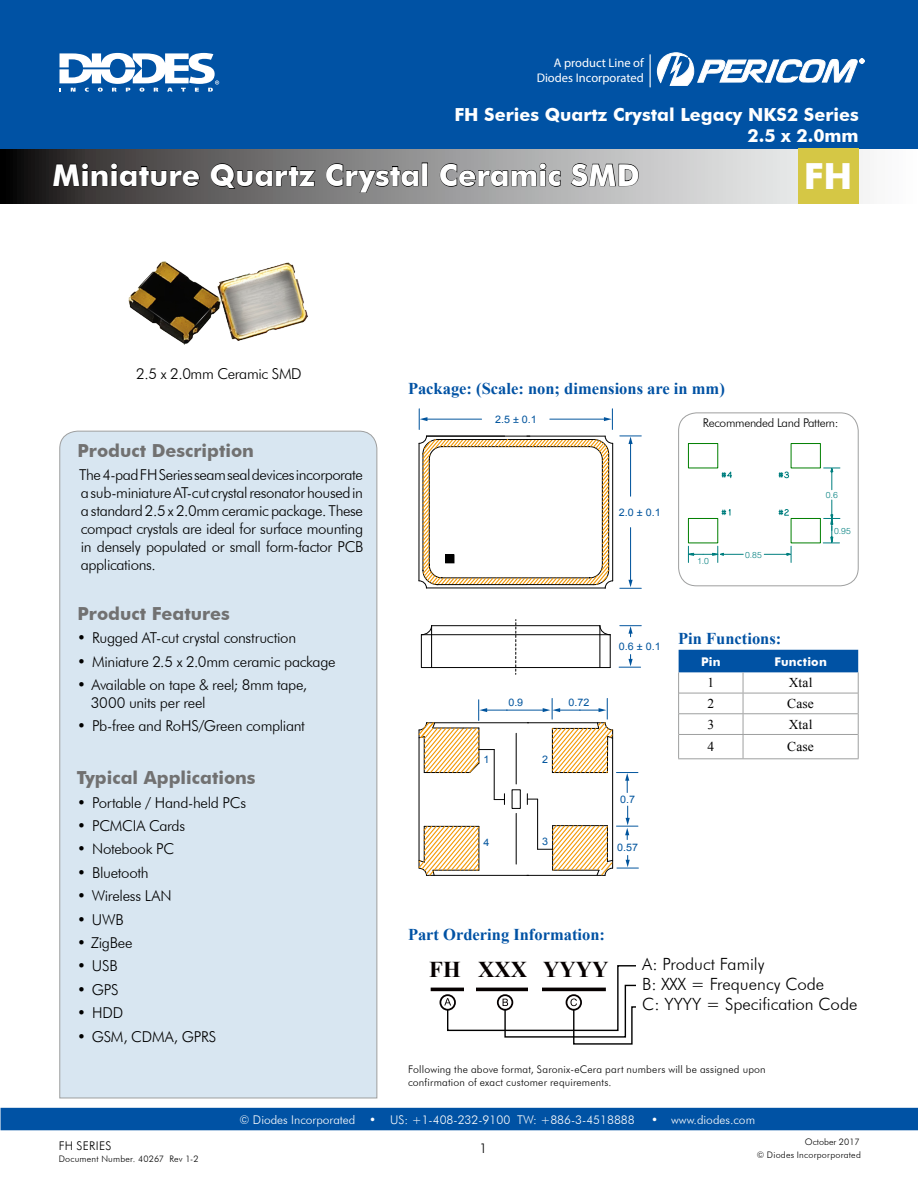
<style>
.page{position:relative;width:918px;height:1188px;background:#fff}
.page>*{position:absolute;margin:0;border:0;box-sizing:border-box;transform-origin:0 0}
.t1{font:700 36px "Futura BT";color:#fff}
.t2{font:700 30px "Futura BT";color:#fff}
.t3{font:700 22.65px "Times New Roman";color:#060000}
.t4{font:700 18px "Futura BT";color:#717171}
.t5{font:700 18px/21.6px "Futura BT";color:#fff;text-align:right}
.t6{font:300 16.8px/20.2px "Futura BT";color:#000}
.t7{font:700 16.5px "Times New Roman";color:#0052a4}
.t8{font:300 15px/18px "Futura BT";letter-spacing:-.02em;color:#000;text-align:justify}
.t9{font:13.5px "Times New Roman";letter-spacing:.01em;color:#000}
.t10{font:300 13.5px "Futura BT";color:#000}
.t11{font:12.45px/14.5px "Myriad Pro";color:#fff;text-align:right}
.t12{font:300 12px "Futura BT";color:#fff}
.t13{font:300 12px "Futura BT";letter-spacing:-.025em;color:#000}
.t14{font:700 12px "Futura BT";letter-spacing:.02em;color:#fff}
.t15{font:300 12px "Futura BT";letter-spacing:.02em;color:#000}
.t16{font:300 10.5px/12.6px "Futura BT";letter-spacing:.02em;color:#000}
.t17{font:10.35px "Arial";color:#00549d;scale:1.04 1}
.t18{font:300 9px "Futura BT";letter-spacing:.025em;color:#000}
.t19{font:300 9px "Futura BT";color:#000}
.t20{font:300 8.55px "Helvetica";color:#007f7f}
</style>
<div class="page">
<div style="left:1px;top:1108px;width:917px;height:22px;background:#0052a4"></div>
<svg style="left:0;top:148px;width:916px;height:55px;background:#97999b"></svg>
<div style="left:0;top:0;width:917px;height:148px;background:#0052a4"></div>
<svg style="left:52px;top:161px;width:148px;height:31px;background:#3a3837"></svg>
<svg style="left:210px;top:163px;width:106px;height:26px;background:#595858"></svg>
<svg style="left:326px;top:163px;width:93px;height:30px;background:#727272"></svg>
<div style="left:422px;top:163px;width:6px;height:23px;border:1px solid #000"></div>
<svg style="left:440px;top:163px;width:121px;height:24px;background:#868787"></svg>
<svg style="left:570px;top:161px;width:69px;height:31px;background:#9f9fa0"></svg>
<div style="left:799px;top:148px;width:60px;height:56px;background:#d5c745"></div>
<svg style="left:656px;top:52px;width:209px;height:34px"></svg>
<hr style="left:650px;top:54px;width:1px;height:33px;background:#fcfbfb">
<svg style="left:60px;top:53px;width:159px;height:39px"></svg>
<div style="left:59px;top:430px;width:319px;height:669px;background:#d8e6f1"></div>
<img style="left:128px;top:261px;width:180px;height:84px">
<hr style="left:431px;top:988px;width:175px;height:3px;background:#060000">
<div style="left:440px;top:994px;width:16px;height:17px;border:2px solid #060000;border-radius:50%"></div>
<svg style="left:444px;top:965px;width:192px;height:80px"></svg>
<hr style="left:610px;top:635px;width:1px;height:33px;background:#000">
<hr style="left:421px;top:635px;width:1px;height:33px;background:#000">
<hr style="left:600px;top:626px;width:1px;height:42px;background:#000">
<hr style="left:431px;top:626px;width:1px;height:42px;background:#000">
<hr style="left:432px;top:625px;width:168px;height:1px;background:#000">
<hr style="left:422px;top:667px;width:188px;height:1px;background:#000">
<hr style="left:422px;top:634px;width:188px;height:1px;background:#000">
<hr style="left:630px;top:443px;width:1px;height:53px;background:#00549d">
<svg style="left:620px;top:436px;width:21px;height:8px"></svg>
<hr style="left:630px;top:528px;width:1px;height:53px;background:#00549d">
<svg style="left:620px;top:580px;width:21px;height:9px"></svg>
<hr style="left:426px;top:419px;width:56px;height:1px;background:#00549d">
<svg style="left:419px;top:409px;width:8px;height:20px"></svg>
<hr style="left:550px;top:419px;width:55px;height:1px;background:#00549d">
<svg style="left:604px;top:409px;width:9px;height:20px"></svg>
<svg style="left:619px;top:655px;width:22px;height:13px"></svg>
<svg style="left:620px;top:625px;width:21px;height:12px"></svg>
<svg style="left:421px;top:625px;width:11px;height:10px"></svg>
<svg style="left:600px;top:625px;width:11px;height:10px"></svg>
<hr style="left:427px;top:723px;width:101px;height:1px;background:#000">
<hr style="left:419px;top:730px;width:1px;height:138px;background:#000">
<hr style="left:427px;top:875px;width:102px;height:1px;background:#000">
<svg style="left:418px;top:825px;width:62px;height:51px"></svg>
<svg style="left:515px;top:620px;width:2px;height:54px"></svg>
<hr style="left:507px;top:710px;width:37px;height:1px;background:#00549d">
<hr style="left:516px;top:733px;width:1px;height:51px;background:#000">
<hr style="left:516px;top:813px;width:1px;height:51px;background:#000">
<svg style="left:494px;top:794px;width:11px;height:11px"></svg>
<hr style="left:494px;top:750px;width:1px;height:50px;background:#000">
<svg style="left:527px;top:698px;width:111px;height:178px"></svg>
<svg style="left:418px;top:700px;width:89px;height:74px"></svg>
<hr style="left:426px;top:588px;width:180px;height:1px;background:#000">
<svg style="left:419px;top:436px;width:194px;height:152px"></svg>
<div style="left:446px;top:555px;width:8px;height:8px;background:#000"></div>
<div style="left:445px;top:554px;width:9px;height:9px;border:1px solid #000"></div>
<svg style="left:779px;top:509px;width:10px;height:7px"></svg>
<svg style="left:824px;top:467px;width:16px;height:23px"></svg>
<svg style="left:722px;top:509px;width:8px;height:7px"></svg>
<svg style="left:779px;top:472px;width:10px;height:6px"></svg>
<svg style="left:722px;top:471px;width:10px;height:7px"></svg>
<div style="left:688px;top:518px;width:30px;height:25px;border:1px solid #007f00"></div>
<div style="left:688px;top:443px;width:30px;height:25px;border:1px solid #007f00"></div>
<div style="left:791px;top:443px;width:30px;height:25px;border:1px solid #007f00"></div>
<div style="left:791px;top:518px;width:30px;height:25px;border:1px solid #007f00"></div>
<svg style="left:823px;top:500px;width:17px;height:44px"></svg>
<svg style="left:687px;top:546px;width:57px;height:16px"></svg>
<svg style="left:764px;top:546px;width:28px;height:16px"></svg>
<div style="left:678px;top:412px;width:181px;height:174px;border:1px solid #9e9f9f;border-radius:18px"></div>
<hr style="left:678px;top:758px;width:65px;height:1px;background:#9e9f9f">
<svg style="left:678px;top:650px;width:181px;height:108px"></svg>
<hr style="left:743px;top:758px;width:116px;height:1px;background:#9e9f9f">
<p class="t11" style="left:537px;top:55px;width:109px">A product Line of<br>Diodes Incorporated</p>
<p class="t5" style="left:454px;top:103px;width:406px">FH Series Quartz Crystal Legacy NKS2 Series<br>2.5 x 2.0mm</p>
<h1 class="t1" style="left:804px;top:154px;width:50px">FH</h1>
<h2 class="t2" style="left:52px;top:157px;width:589px">Miniature Quartz Crystal Ceramic SMD</h2>
<p class="t8" style="left:136px;top:364px;width:167px">2.5 x 2.0mm Ceramic SMD</p>
<p class="t4" style="left:78px;top:439px;width:178px">Product Description</p>
<p class="t8" style="left:79px;top:465px;width:286px">The 4-pad FH Series seam seal devices incorporate a sub-miniature AT-cut crystal resonator housed in a standard 2.5 x 2.0mm ceramic package. These compact crystals are ideal for surface mounting in densely populated or small form-factor PCB applications.</p>
<p class="t4" style="left:78px;top:602px;width:154px">Product Features</p>
<p class="t8" style="left:77px;top:629px;width:220px">• Rugged AT-cut crystal construction</p>
<p class="t8" style="left:77px;top:652px;width:260px">• Miniature 2.5 x 2.0mm ceramic package</p>
<p class="t8" style="left:91px;top:675px;width:218px;text-indent:-14px">• Available on tape &amp; reel; 8mm tape,<br>3000 units per reel</p>
<p class="t8" style="left:77px;top:717px;width:229px">• Pb-free and RoHS/Green compliant</p>
<p class="t4" style="left:77px;top:767px;width:180px">Typical Applications</p>
<p class="t8" style="left:77px;top:793px;width:171px">• Portable / Hand-held PCs</p>
<p class="t8" style="left:77px;top:816px;width:109px">• PCMCIA Cards</p>
<p class="t8" style="left:77px;top:840px;width:99px">• Notebook PC</p>
<p class="t8" style="left:77px;top:863px;width:73px">• Bluetooth</p>
<p class="t8" style="left:77px;top:887px;width:96px">• Wireless LAN</p>
<p class="t8" style="left:77px;top:910px;width:48px">• UWB</p>
<p class="t8" style="left:77px;top:933px;width:57px">• ZigBee</p>
<p class="t8" style="left:77px;top:957px;width:42px">• USB</p>
<p class="t8" style="left:77px;top:980px;width:43px">• GPS</p>
<p class="t8" style="left:77px;top:1004px;width:48px">• HDD</p>
<p class="t8" style="left:77px;top:1027px;width:141px">• GSM, CDMA, GPRS</p>
<p class="t7" style="left:408px;top:377px;width:318px">Package: (Scale: non; dimensions are in mm)</p>
<p class="t17" style="left:495px;top:413px;width:42px">2.5 ± 0.1</p>
<p class="t17" style="left:484px;top:752px;width:7px">1</p>
<p class="t17" style="left:508px;top:696px;width:16px">0.9</p>
<p class="t17" style="left:569px;top:696px;width:22px">0.72</p>
<p class="t17" style="left:542px;top:752px;width:7px">2</p>
<p class="t17" style="left:484px;top:836px;width:7px">4</p>
<p class="t17" style="left:542px;top:835px;width:7px">3</p>
<p class="t17" style="left:619px;top:505px;width:42px">2.0 ± 0.1</p>
<p class="t13" style="left:703px;top:416px;width:137px">Recommended Land Pattern:</p>
<p class="t20" style="left:697px;top:556px;width:13px">1.0</p>
<p class="t20" style="left:745px;top:549px;width:18px">0.85</p>
<p class="t20" style="left:826px;top:489px;width:13px">0.6</p>
<p class="t20" style="left:834px;top:526px;width:18px">0.95</p>
<p class="t17" style="left:619px;top:639px;width:42px">0.6 ± 0.1</p>
<p class="t17" style="left:620px;top:792px;width:16px">0.7</p>
<p class="t17" style="left:617px;top:840px;width:22px">0.57</p>
<p class="t7" style="left:678px;top:627px;width:105px">Pin Functions:</p>
<p class="t14" style="left:701px;top:654px;width:21px">Pin</p>
<p class="t14" style="left:774px;top:654px;width:54px">Function</p>
<p class="t9" style="left:707px;top:674px;width:8px">1</p>
<p class="t9" style="left:789px;top:674px;width:25px">Xtal</p>
<p class="t9" style="left:707px;top:695px;width:8px">2</p>
<p class="t9" style="left:787px;top:695px;width:28px">Case</p>
<p class="t9" style="left:707px;top:715px;width:8px">3</p>
<p class="t9" style="left:789px;top:715px;width:25px">Xtal</p>
<p class="t9" style="left:707px;top:738px;width:8px">4</p>
<p class="t9" style="left:787px;top:738px;width:28px">Case</p>
<p class="t7" style="left:408px;top:923px;width:199px">Part Ordering Information:</p>
<h3 class="t3" style="left:429px;top:954px;width:181px">FH XXX YYYY</h3>
<p class="t6" style="left:642px;top:954px;width:217px">A: Product Family<br>B: XXX = Frequency Code<br>C: YYYY = Specification Code</p>
<p class="t16" style="left:408px;top:1063px;width:359px">Following the above format, Saronix-eCera part numbers will be assigned upon confirmation of exact customer requirements.</p>
<p class="t12" style="left:240px;top:1113px;width:397px">© Diodes Incorporated • US: +1-408-232-9100 TW: +886-3-4518888</p>
<p class="t12" style="left:651px;top:1113px;width:105px">• www.diodes.com</p>
<p class="t19" style="left:805px;top:1136px;width:56px">October 2017</p>
<p class="t15" style="left:59px;top:1139px;width:54px">FH SERIES</p>
<p class="t18" style="left:59px;top:1153px;width:141px">Document Number. 40267 Rev 1-2</p>
<p class="t18" style="left:757px;top:1149px;width:106px">© Diodes Incorporporated</p>
<p class="t10" style="left:479px;top:1140px;width:9px">1</p>
</div>
